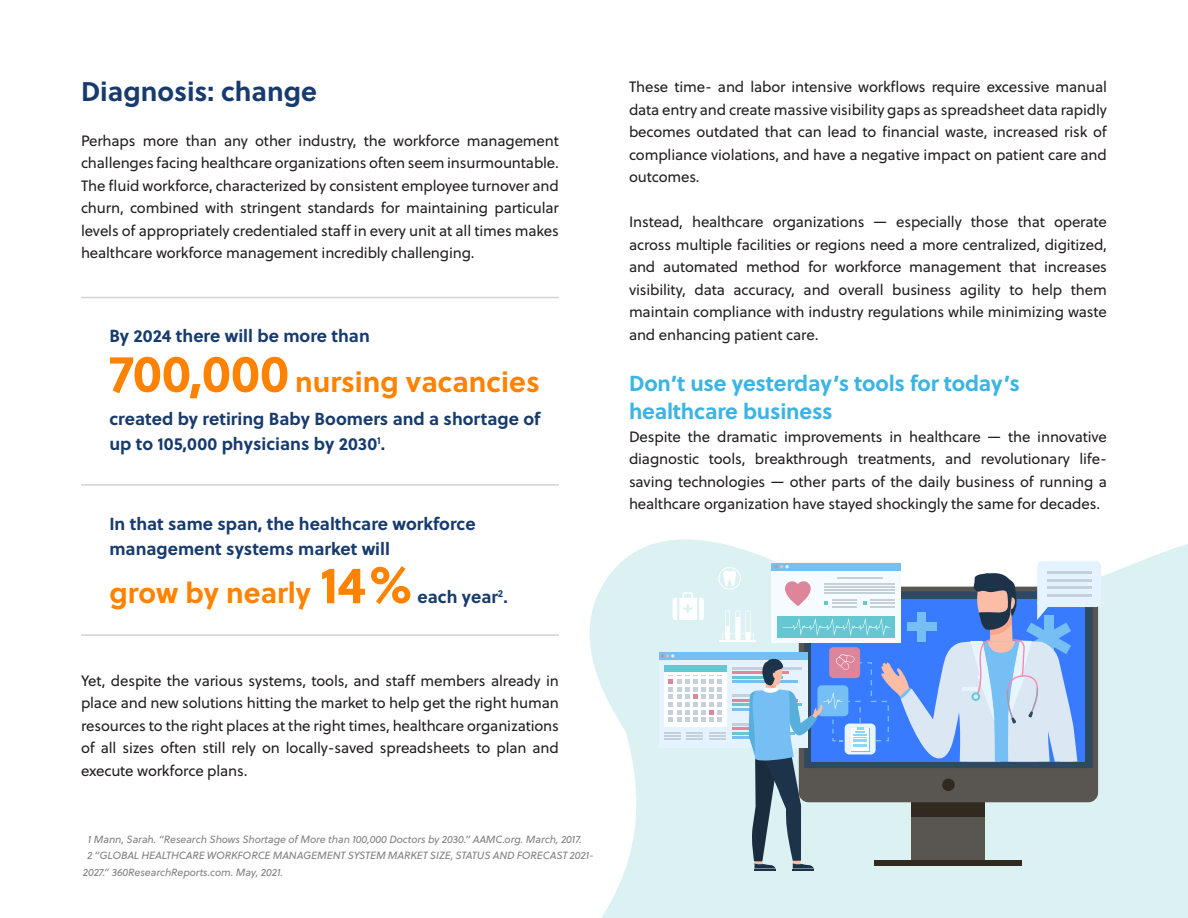
<style>
.page{position:relative;width:1188px;height:918px;background:#fff}
.page>*{position:absolute;margin:0;border:0;box-sizing:border-box;transform-origin:0 0}
.t1{font:700 51.75px "Soleil";color:#ff8200}
.t2{font:700 28.65px "Soleil";color:#ff8200}
.t3{font:700 27px "Soleil";color:#183b6e}
.t4{font:700 21.75px/28.5px "Soleil";letter-spacing:-.01em;color:#3bb4e4}
.t5{font:700 17.55px/25.5px "Soleil";color:#183b6e}
.t6{font:15px/22.5px "Soleil";letter-spacing:-.01em;color:#231f20;text-align:justify}
.t7{font:italic 10.5px/16.5px "Soleil";letter-spacing:-.01em;color:#808285}
</style>
<div class="page">
<svg style="left:589px;top:539px;width:599px;height:379px;fill:#dcf1f2"></svg>
<hr style="left:81px;top:634px;width:478px;height:2px;background:#d1d2d4">
<hr style="left:81px;top:484px;width:478px;height:2px;background:#d1d2d4">
<hr style="left:81px;top:297px;width:478px;height:1px;background:#d1d2d4">
<div style="left:799px;top:587px;width:299px;height:215px;background:#595651;border-radius:10px"></div>
<svg style="left:1082px;top:607px;width:11px;height:161px;background:#325689"></svg>
<div style="left:1037px;top:561px;width:64px;height:46px;background:#e4f3ff;border-radius:5px"></div>
<hr style="left:1047px;top:572px;width:44px;height:2px;background:#c5d0db">
<hr style="left:1047px;top:579px;width:44px;height:3px;background:#c5d0db">
<hr style="left:1047px;top:587px;width:44px;height:2px;background:#c5d0db">
<hr style="left:1047px;top:594px;width:44px;height:3px;background:#c5d0db">
<div style="left:772px;top:563px;width:129px;height:7px;background:#76bff4"></div>
<div style="left:659px;top:652px;width:148px;height:8px;background:#76bff4"></div>
<svg style="left:661px;top:565px;width:421px;height:305px"></svg>
<p class="t3" style="left:81px;top:71px;width:237px">Diagnosis: change</p>
<p class="t6" style="left:81px;top:129px;width:480px">Perhaps more than any other industry, the workforce management challenges facing healthcare organizations often seem insurmountable.<br>The fluid workforce, characterized by consistent employee turnover and churn, combined with stringent standards for maintaining particular levels of appropriately credentialed staff in every unit at all times makes healthcare workforce management incredibly challenging.</p>
<p class="t5" style="left:109px;top:322px;width:262px">By 2024 there will be more than</p>
<p class="t1" style="left:109px;top:333px;width:181px">700,000</p>
<p class="t2" style="left:295px;top:359px;width:246px">nursing vacancies</p>
<p class="t5" style="left:109px;top:405px;width:433px">created by retiring Baby Boomers and a shortage of up to 105,000 physicians by 2030<sup>1</sup>.</p>
<p class="t5" style="left:109px;top:510px;width:368px">In that same span, the healthcare workforce management systems market will</p>
<p class="t2" style="left:109px;top:571px;width:203px">grow by nearly</p>
<p class="t1" style="left:320px;top:545px;width:95px">14%</p>
<p class="t5" style="left:417px;top:583px;width:92px">each year<sup>2</sup>.</p>
<p class="t6" style="left:81px;top:669px;width:479px">Yet, despite the various systems, tools, and staff members already in place and new solutions hitting the market to help get the right human resources to the right places at the right times, healthcare organizations of all sizes often still rely on locally-saved spreadsheets to plan and execute workforce plans.</p>
<p class="t7" style="left:88px;top:831px;width:495px">1 Mann, Sarah. “Research Shows Shortage of More than 100,000 Doctors by 2030.” AAMC.org. March, 2017.</p>
<p class="t7" style="left:83px;top:847px;width:513px;text-indent:4px">2 “GLOBAL HEALTHCARE WORKFORCE MANAGEMENT SYSTEM MARKET SIZE, STATUS AND FORECAST 2021-<br>2027.” 360ResearchReports.com. May, 2021.</p>
<p class="t6" style="left:629px;top:75px;width:480px">These time- and labor intensive workflows require excessive manual data entry and create massive visibility gaps as spreadsheet data rapidly becomes outdated that can lead to financial waste, increased risk of compliance violations, and have a negative impact on patient care and outcomes.</p>
<p class="t6" style="left:629px;top:210px;width:480px">Instead, healthcare organizations — especially those that operate across multiple facilities or regions need a more centralized, digitized, and automated method for workforce management that increases visibility, data accuracy, and overall business agility to help them maintain compliance with industry regulations while minimizing waste and enhancing patient care.</p>
<p class="t4" style="left:629px;top:368px;width:393px">Don’t use yesterday’s tools for today’s healthcare business</p>
<p class="t6" style="left:629px;top:425px;width:480px">Despite the dramatic improvements in healthcare — the innovative diagnostic tools, breakthrough treatments, and revolutionary life&shy;saving technologies — other parts of the daily business of running a healthcare organization have stayed shockingly the same for decades.</p>
</div>
